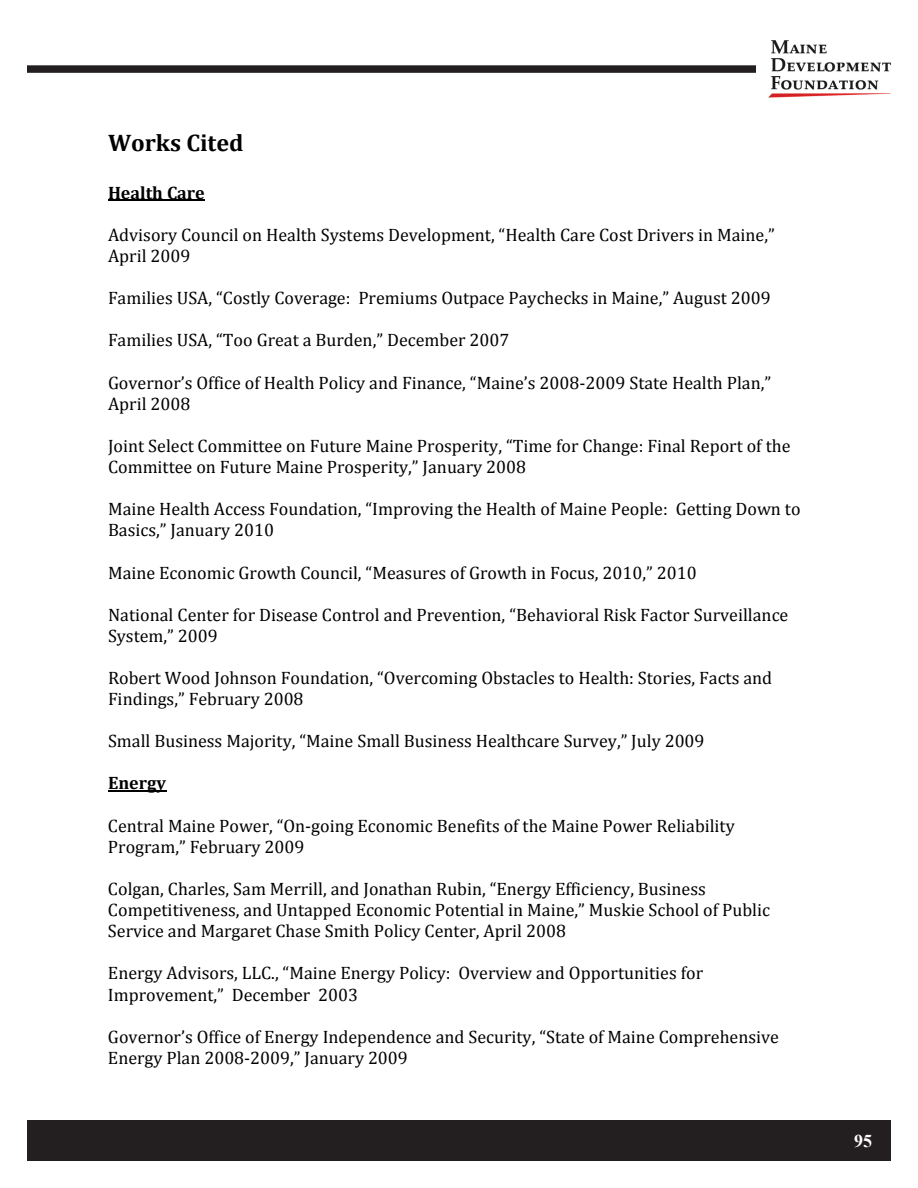
<style>
.page{position:relative;width:918px;height:1188px;background:#fff}
.page>*{position:absolute;margin:0;border:0;box-sizing:border-box;transform-origin:0 0}
.t1{font:700 24px "Cambria";color:#000}
.t2{font:18px/21.1px "Cambria";color:#000}
.t3{font:700 18px "Cambria";color:#000}
.t4{font:700 18px "Times New Roman";color:#fff}
</style>
<div class="page">
<img style="left:769px;top:40px;width:122px;height:58px">
<div style="left:27px;top:1120px;width:864px;height:41px;background:#231f20"></div>
<div style="left:27px;top:65px;width:729px;height:8px;background:#231f20"></div>
<hr style="left:108px;top:200px;width:97px;height:1px;background:#000">
<hr style="left:108px;top:790px;width:58px;height:2px;background:#000">
<p class="t1" style="left:108px;top:128px;width:137px">Works Cited</p>
<p class="t3" style="left:108px;top:182px;width:98px">Health Care</p>
<p class="t2" style="left:108px;top:224px;width:668px">Advisory Council on Health Systems Development, “Health Care Cost Drivers in Maine,”<br>April 2009</p>
<p class="t2" style="left:108px;top:287px;width:664px">Families USA, “Costly Coverage: Premiums Outpace Paychecks in Maine,” August 2009</p>
<p class="t2" style="left:108px;top:330px;width:403px">Families USA, “Too Great a Burden,” December 2007</p>
<p class="t2" style="left:108px;top:372px;width:665px">Governor’s Office of Health Policy and Finance, “Maine’s 2008-2009 State Health Plan,”<br>April 2008</p>
<p class="t2" style="left:108px;top:435px;width:684px">Joint Select Committee on Future Maine Prosperity, “Time for Change: Final Report of the<br>Committee on Future Maine Prosperity,” January 2008</p>
<p class="t2" style="left:108px;top:498px;width:694px">Maine Health Access Foundation, “Improving the Health of Maine People: Getting Down to<br>Basics,” January 2010</p>
<p class="t2" style="left:108px;top:562px;width:590px">Maine Economic Growth Council, “Measures of Growth in Focus, 2010,” 2010</p>
<p class="t2" style="left:108px;top:604px;width:682px">National Center for Disease Control and Prevention, “Behavioral Risk Factor Surveillance<br>System,” 2009</p>
<p class="t2" style="left:108px;top:667px;width:666px">Robert Wood Johnson Foundation, “Overcoming Obstacles to Health: Stories, Facts and<br>Findings,” February 2008</p>
<p class="t2" style="left:108px;top:730px;width:598px">Small Business Majority, “Maine Small Business Healthcare Survey,” July 2009</p>
<p class="t3" style="left:108px;top:772px;width:60px">Energy</p>
<p class="t2" style="left:108px;top:815px;width:628px">Central Maine Power, “On-going Economic Benefits of the Maine Power Reliability<br>Program,” February 2009</p>
<p class="t2" style="left:108px;top:878px;width:664px">Colgan, Charles, Sam Merrill, and Jonathan Rubin, “Energy Efficiency, Business<br>Competitiveness, and Untapped Economic Potential in Maine,” Muskie School of Public<br>Service and Margaret Chase Smith Policy Center, April 2008</p>
<p class="t2" style="left:108px;top:963px;width:597px">Energy Advisors, LLC., “Maine Energy Policy: Overview and Opportunities for<br>Improvement,” December 2003</p>
<p class="t2" style="left:108px;top:1026px;width:673px">Governor’s Office of Energy Independence and Security, “State of Maine Comprehensive<br>Energy Plan 2008-2009,” January 2009</p>
<p class="t4" style="left:854px;top:1129px;width:19px">95</p>
</div>
